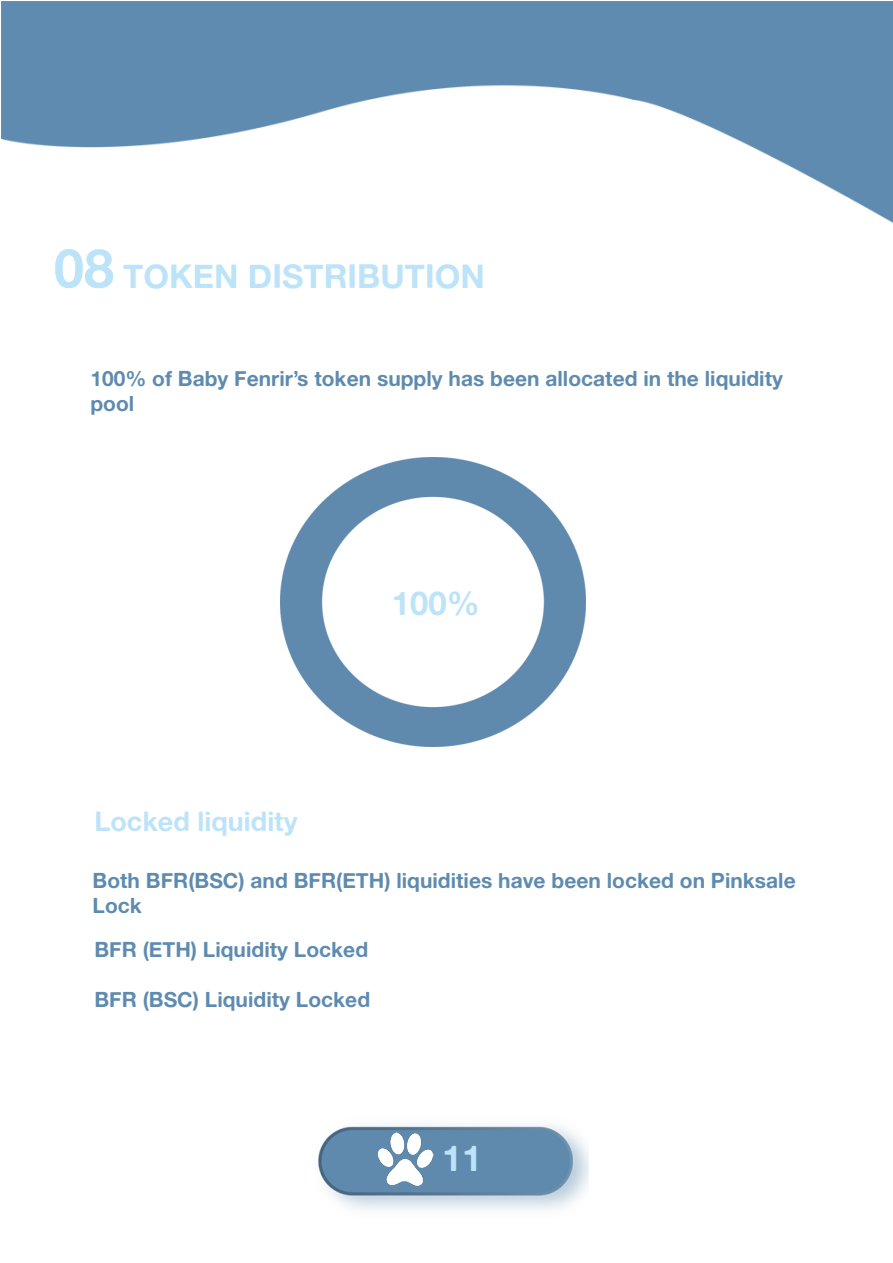
<style>
.page{position:relative;width:893px;height:1263px;background:#fff}
.page>*{position:absolute;margin:0;border:0;box-sizing:border-box;transform-origin:0 0}
.t1{font:36px "Alte Haas Grotesk Bold";color:#bce3f8}
.t2{font:33px "Alte Haas Grotesk Bold";color:#bce3f8}
.t3{font:27px "Alte Haas Grotesk Bold";color:#bce3f8}
.t4{font:21px/25.2px "Alte Haas Grotesk Bold";color:#5e8baf}
.s1{font-size:54px}
</style>
<div class="page">
<img style="left:1px;top:1px;width:892px;height:222px">
<img style="left:318px;top:1125px;width:271px;height:85px">
<img style="left:281px;top:457px;width:305px;height:289px">
<img style="left:377px;top:1133px;width:57px;height:53px">
<h2 class="t2" style="left:54px;top:255px;width:432px"><span class="s1">08</span> TOKEN DISTRIBUTION</h2>
<p class="t4" style="left:90px;top:366px;width:694px">100% of Baby Fenrir’s token supply has been allocated in the liquidity pool</p>
<h2 class="t2" style="left:392px;top:583px;width:90px">100%</h2>
<p class="t3" style="left:94px;top:804px;width:205px">Locked liquidity</p>
<p class="t4" style="left:93px;top:867px;width:705px">Both BFR(BSC) and BFR(ETH) liquidities have been locked on Pinksale<br>Lock</p>
<p class="t4" style="left:94px;top:936px;width:275px">BFR (ETH) Liquidity Locked</p>
<p class="t4" style="left:94px;top:987px;width:277px">BFR (BSC) Liquidity Locked</p>
<h1 class="t1" style="left:442px;top:1136px;width:42px">11</h1>
</div>
